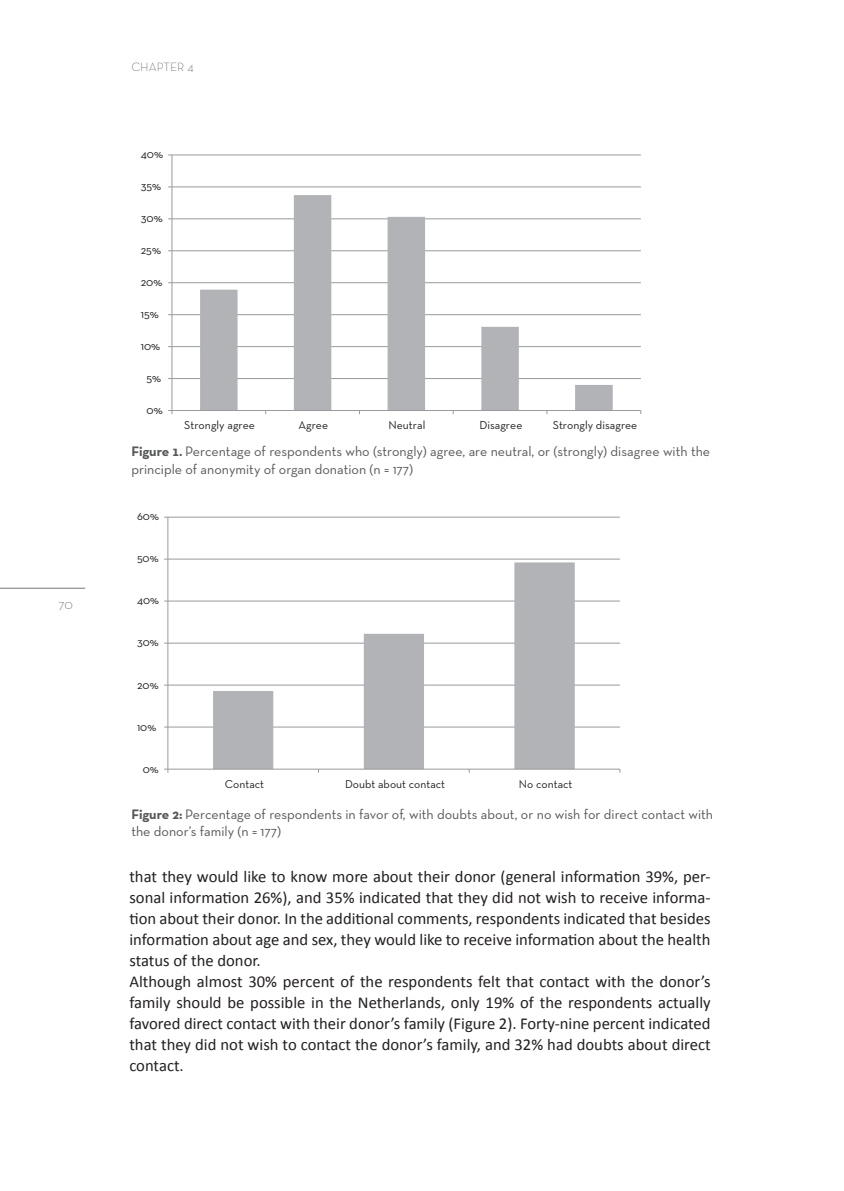
<style>
.page{position:relative;width:844px;height:1191px;background:#fff}
.page>*{position:absolute;margin:0;border:0;box-sizing:border-box;transform-origin:0 0}
.t1{font:16.62px/21px "Calibri";color:#231f20;text-align:justify}
.t2{font:14px/17.5px "Neutra Text";color:#57585a}
.t3{font:300 14px "Neutra Text";color:#76787b}
.t4{font:300 12.25px "Neutra Text";color:#76787b}
.t5{font:11.72px "Neutra Text";color:#231f20}
.t6{font:11.55px "Neutra Text";color:#231f20}
.s1{font-family:"Neutra Text TF";font-weight:700}
</style>
<div class="page">
<hr style="left:0;top:588px;width:85px;height:1px;background:#76787b">
<svg style="left:168px;top:154px;width:474px;height:261px"></svg>
<svg style="left:164px;top:516px;width:457px;height:257px"></svg>
<p class="t3" style="left:58px;top:595px;width:16px">70</p>
<p class="t4" style="left:131px;top:59px;width:64px">CHAPTER 4</p>
<p class="t5" style="left:141px;top:147px;width:24px">40%</p>
<p class="t5" style="left:141px;top:179px;width:22px">35%</p>
<p class="t5" style="left:141px;top:211px;width:24px">30%</p>
<p class="t5" style="left:141px;top:243px;width:22px">25%</p>
<p class="t5" style="left:141px;top:275px;width:23px">20%</p>
<p class="t5" style="left:141px;top:307px;width:20px">15%</p>
<p class="t5" style="left:141px;top:339px;width:21px">10%</p>
<p class="t5" style="left:147px;top:371px;width:16px">5%</p>
<p class="t5" style="left:147px;top:403px;width:18px">0%</p>
<p class="t5" style="left:184px;top:418px;width:72px">Strongly agree</p>
<p class="t5" style="left:298px;top:418px;width:31px">Agree</p>
<p class="t5" style="left:388px;top:418px;width:38px">Neutral</p>
<p class="t5" style="left:479px;top:418px;width:44px">Disagree</p>
<p class="t5" style="left:552px;top:418px;width:86px">Strongly disagree</p>
<p class="t2" style="left:131px;top:442px;width:580px"><span class="s1">Figure 1.</span> Percentage of respondents who (strongly) agree, are neutral, or (strongly) disagree with the principle of anonymity of organ donation (n = 177)</p>
<p class="t6" style="left:137px;top:509px;width:23px">60%</p>
<p class="t6" style="left:137px;top:551px;width:23px">50%</p>
<p class="t6" style="left:137px;top:593px;width:24px">40%</p>
<p class="t6" style="left:137px;top:635px;width:23px">30%</p>
<p class="t6" style="left:137px;top:677px;width:23px">20%</p>
<p class="t6" style="left:137px;top:719px;width:21px">10%</p>
<p class="t6" style="left:143px;top:761px;width:17px">0%</p>
<p class="t6" style="left:225px;top:776px;width:41px">Contact</p>
<p class="t6" style="left:345px;top:776px;width:101px">Doubt about contact</p>
<p class="t6" style="left:519px;top:776px;width:55px">No contact</p>
<p class="t2" style="left:131px;top:805px;width:583px"><span class="s1">Figure 2:</span> Percentage of respondents in favor of, with doubts about, or no wish for direct contact with the donor’s family (n = 177)</p>
<p class="t1" style="left:129px;top:865px;width:582px">that they would like to know more about their donor (general information 39%, per&shy;sonal information 26%), and 35% indicated that they did not wish to receive informa&shy;tion about their donor. In the additional comments, respondents indicated that besides information about age and sex, they would like to receive information about the health status of the donor.</p>
<p class="t1" style="left:129px;top:970px;width:582px">Although almost 30% percent of the respondents felt that contact with the donor’s family should be possible in the Netherlands, only 19% of the respondents actually favored direct contact with their donor’s family (Figure 2). Forty-nine percent indicated that they did not wish to contact the donor’s family, and 32% had doubts about direct contact.</p>
</div>
